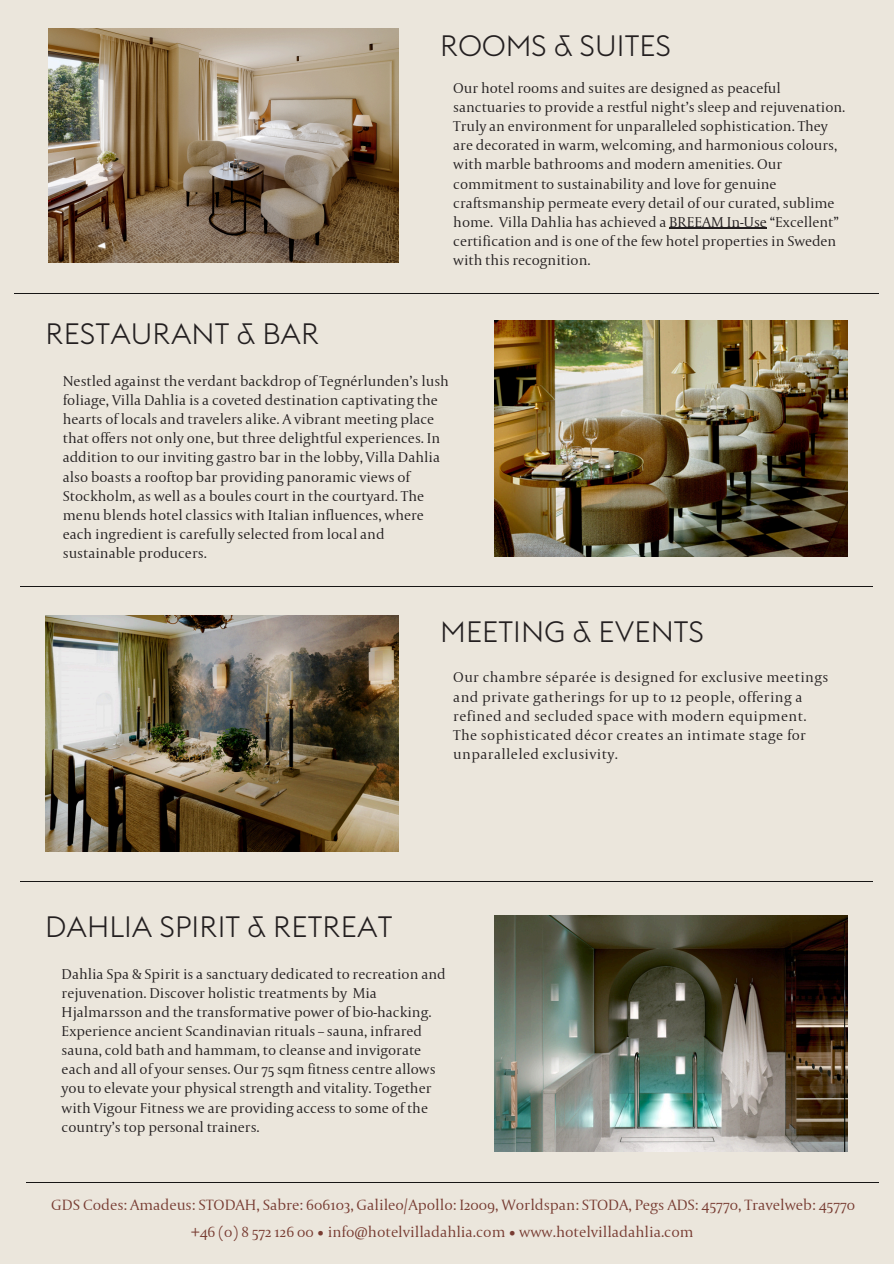
<style>
.page{position:relative;width:894px;height:1264px;background:#fff}
.page>*{position:absolute;margin:0;border:0;box-sizing:border-box;transform-origin:0 0}
.t1{font:300 29.1px "Euclid Flex";letter-spacing:.005em;color:#231f20}
.t2{font:300 15.6px "Capitolium 2";color:#783c32}
.t3{font:300 15px/19.2px "Capitolium 2";color:#231f20}
.t4{font:300 15px/19.2px "Capitolium 2";letter-spacing:.025em;color:#231f20}
</style>
<div class="page">
<div style="left:0;top:0;width:893px;height:1263px;background:#ebe6dc"></div>
<img style="left:49px;top:29px;width:349px;height:233px">
<hr style="left:27px;top:1181px;width:851px;height:1px;background:#171615">
<hr style="left:15px;top:293px;width:863px;height:1px;background:#171615">
<hr style="left:20px;top:586px;width:852px;height:1px;background:#171615">
<hr style="left:20px;top:881px;width:852px;height:1px;background:#171615">
<img style="left:494px;top:321px;width:353px;height:235px">
<img style="left:46px;top:615px;width:352px;height:236px">
<img style="left:494px;top:915px;width:353px;height:236px">
<hr style="left:669px;top:228px;width:97px;height:1px;background:#231f20">
<h1 class="t1" style="left:440px;top:27px;width:232px">ROOMS &amp; SUITES</h1>
<p class="t3" style="left:453px;top:80px;width:393px">Our hotel rooms and suites are designed as peaceful sanctuaries to provide a restful night’s sleep and rejuvenation.<br>Truly an environment for unparalleled sophistication. They are decorated in warm, welcoming, and harmonious colours, with marble bathrooms and modern amenities. Our commitment to sustainability and love for genuine craftsmanship permeate every detail of our curated, sublime home. Villa Dahlia has achieved a BREEAM In-Use “Excellent” certification and is one of the few hotel properties in Sweden with this recognition.</p>
<p class="t1" style="left:46px;top:315px;width:275px">RESTAURANT &amp; BAR</p>
<p class="t3" style="left:63px;top:373px;width:387px">Nestled against the verdant backdrop of Tegnérlunden’s lush foliage, Villa Dahlia is a coveted destination captivating the hearts of locals and travelers alike. A vibrant meeting place that offers not only one, but three delightful experiences. In addition to our inviting gastro bar in the lobby, Villa Dahlia also boasts a rooftop bar providing panoramic views of Stockholm, as well as a boules court in the courtyard. The menu blends hotel classics with Italian influences, where each ingredient is carefully selected from local and sustainable producers.</p>
<p class="t1" style="left:440px;top:612px;width:265px">MEETING &amp; EVENTS</p>
<p class="t4" style="left:453px;top:669px;width:376px">Our chambre séparée is designed for exclusive meetings and private gatherings for up to 12 people, offering a refined and secluded space with modern equipment.</p>
<h1 class="t4" style="left:453px;top:726px;width:354px">The sophisticated décor creates an intimate stage for unparalleled exclusivity.</h1>
<p class="t1" style="left:45px;top:907px;width:348px">DAHLIA SPIRIT &amp; RETREAT</p>
<p class="t3" style="left:62px;top:965px;width:385px">Dahlia Spa &amp; Spirit is a sanctuary dedicated to recreation and rejuvenation. Discover holistic treatments by Mia Hjalmarsson and the transformative power of bio-hacking.<br>Experience ancient Scandinavian rituals – sauna, infrared sauna, cold bath and hammam, to cleanse and invigorate each and all of your senses. Our 75 sqm fitness centre allows you to elevate your physical strength and vitality. Together with Vigour Fitness we are providing access to some of the country’s top personal trainers.</p>
<p class="t2" style="left:51px;top:1198px;width:805px">GDS Codes: Amadeus: STODAH, Sabre: 606103, Galileo/Apollo: I2009, Worldspan: STODA, Pegs ADS: 45770, Travelweb: 45770</p>
<p class="t2" style="left:191px;top:1225px;width:504px">+46 (0) 8 572 126 00 • info@hotelvilladahlia.com • www.hotelvilladahlia.com</p>
</div>
